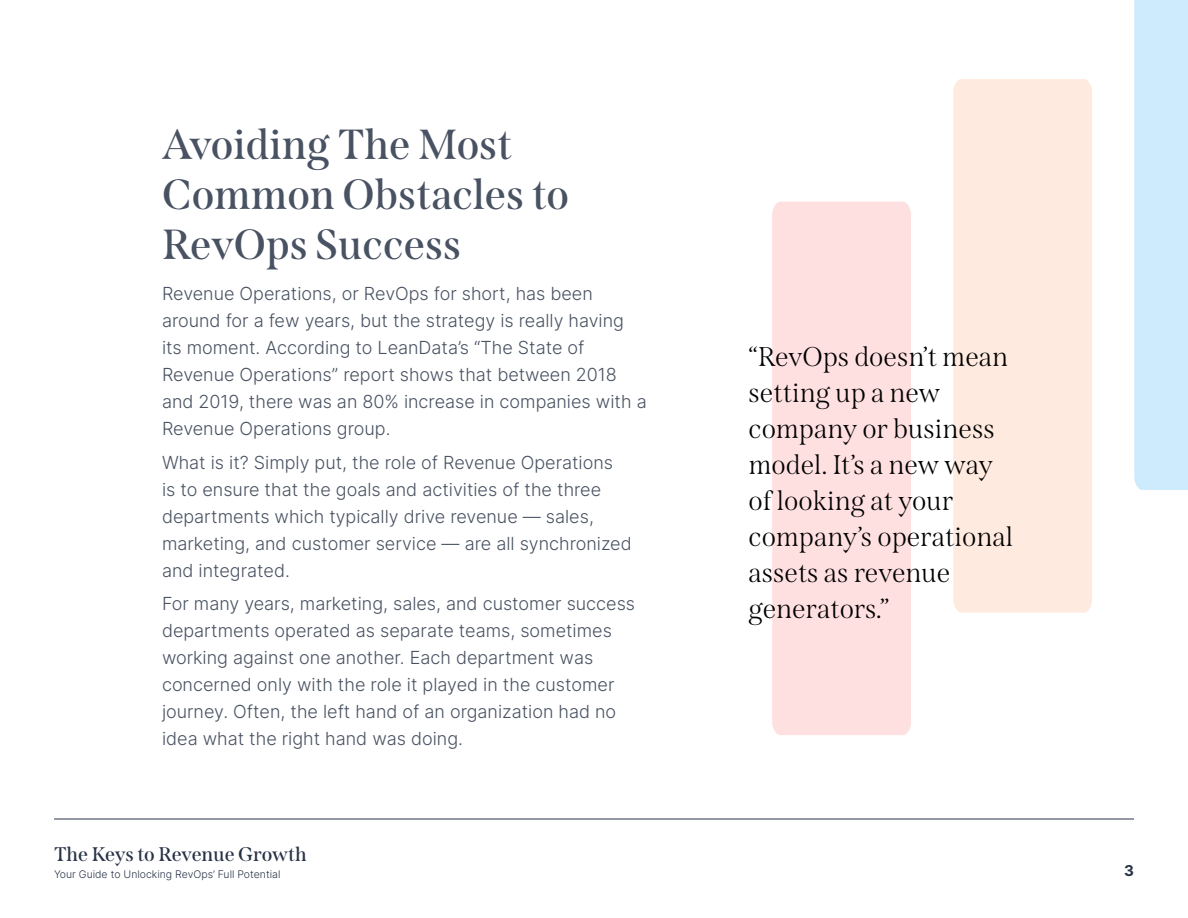
<style>
.page{position:relative;width:1188px;height:918px;background:#fff}
.page>*{position:absolute;margin:0;border:0;box-sizing:border-box;transform-origin:0 0}
.t1{font:600 42px/50.4px "Span";color:#495262}
.t2{font:300 27px/36px "Span";color:#000}
.t3{font:600 19.65px "Span";color:#283246}
.t4{font:18px/27px "Inter";color:#495262}
.t5{font:15px "Inter";color:#283246}
.t6{font:10.5px "Inter";color:#283246}
</style>
<div class="page">
<hr style="left:54px;top:819px;width:1080px;height:1px;background:#283246">
<div style="left:772px;top:202px;width:139px;height:533px;background:#ffe0e0"></div>
<div style="left:953px;top:79px;width:139px;height:534px;background:#feeade"></div>
<svg style="left:1134px;top:0;width:54px;height:490px;background:#ceebfc"></svg>
<p class="t1" style="left:162px;top:119px;width:408px">Avoiding The Most<br>Common Obstacles to<br>RevOps Success</p>
<p class="t4" style="left:162px;top:279px;width:486px">Revenue Operations, or RevOps for short, has been around for a few years, but the strategy is really having its moment. According to LeanData’s “The State of Revenue Operations” report shows that between 2018 and 2019, there was an 80% increase in companies with a Revenue Operations group.</p>
<p class="t4" style="left:162px;top:448px;width:471px">What is it? Simply put, the role of Revenue Operations<br>is to ensure that the goals and activities of the three departments which typically drive revenue — sales, marketing, and customer service — are all synchronized and integrated.</p>
<p class="t4" style="left:162px;top:590px;width:475px">For many years, marketing, sales, and customer success departments operated as separate teams, sometimes working against one another. Each department was concerned only with the role it played in the customer journey. Often, the left hand of an organization had no idea what the right hand was doing.</p>
<p class="t2" style="left:748px;top:339px;width:266px">“RevOps doesn’t mean setting up a new company or business model. It’s a new way of looking at your company’s operational assets as revenue generators.”</p>
<p class="t3" style="left:54px;top:842px;width:254px">The Keys to Revenue Growth</p>
<p class="t6" style="left:54px;top:867px;width:228px">Your Guide to Unlocking RevOps’ Full Potential</p>
<p class="t5" style="left:1124px;top:859px;width:11px">3</p>
</div>
